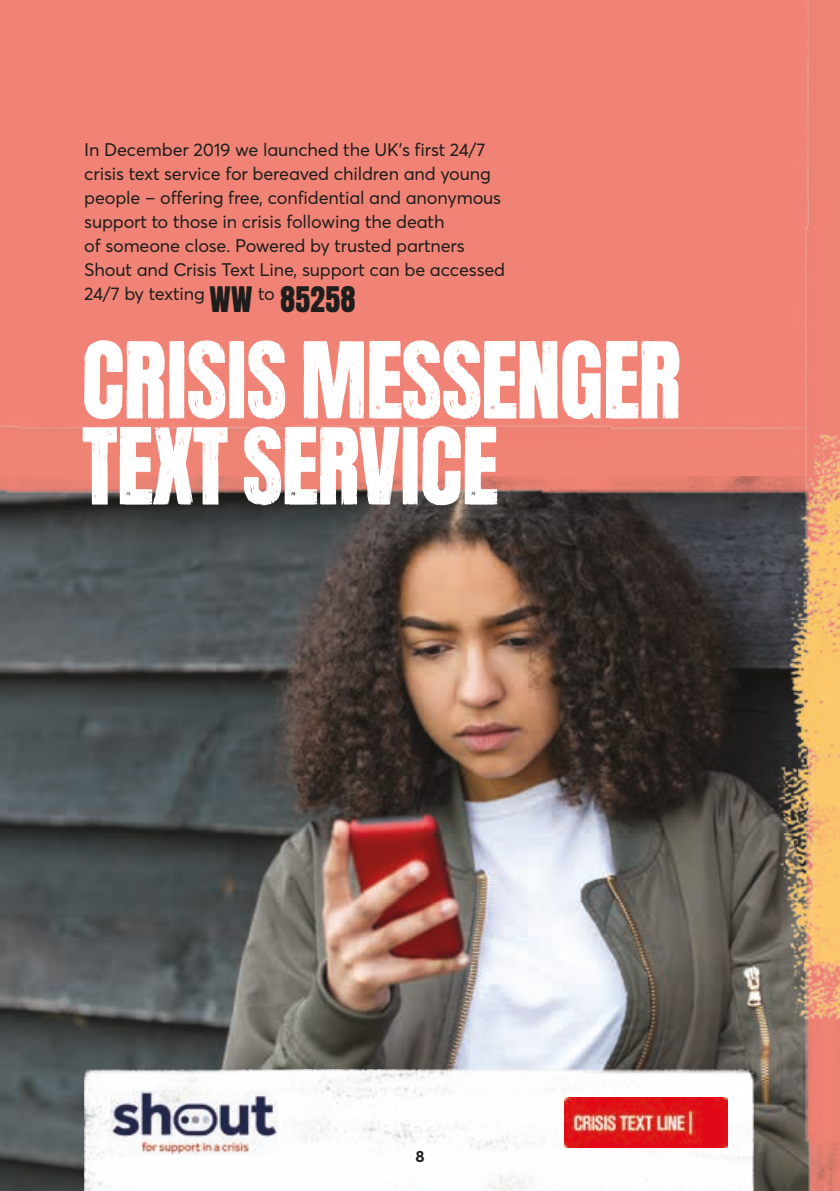
<style>
.page{position:relative;width:840px;height:1191px;background:#fff}
.page>*{position:absolute;margin:0;border:0;box-sizing:border-box;transform-origin:0 0}
.t1{font:90px/86px "WWANTON";letter-spacing:-.02em;color:#fff}
.t2{font:18px/24px "Averta Std";letter-spacing:-.01em;color:#1d1d1b}
.t3{font:700 16px "Averta Std";color:#1d1d1b}
.s1{font-family:"WWANTON";font-size:30px}
</style>
<div class="page">
<div style="left:0;top:0;width:839px;height:1191px;background:#f08375"></div>
<img style="left:0;top:499px;width:798px;height:692px">
<img style="left:0;top:425px;width:778px;height:74px">
<img style="left:84px;top:1070px;width:669px;height:121px">
<img style="left:111px;top:1091px;width:166px;height:63px">
<img style="left:798px;top:0;width:41px;height:1191px">
<img style="left:778px;top:338px;width:61px;height:753px">
<img style="left:839px;top:952px;width:1px;height:239px">
<img style="left:811px;top:755px;width:28px;height:210px">
<img style="left:839px;top:456px;width:1px;height:95px">
<img style="left:839px;top:551px;width:1px;height:209px">
<img style="left:564px;top:1098px;width:162px;height:49px">
<p class="t2" style="left:84px;top:138px;width:422px">In December 2019 we launched the UK’s first 24/7 crisis text service for bereaved children and young people – offering free, confidential and anonymous support to those in crisis following the death<br>of someone close. Powered by trusted partners Shout and Crisis Text Line, support can be accessed 24/7 by texting <span class="s1">WW</span> to <span class="s1">85258</span></p>
<h1 class="t1" style="left:81px;top:340px;width:602px">CRISIS MESSENGER<br>TEXT SERVICE</h1>
<p class="t3" style="left:415px;top:1145px;width:11px">8</p>
</div>
